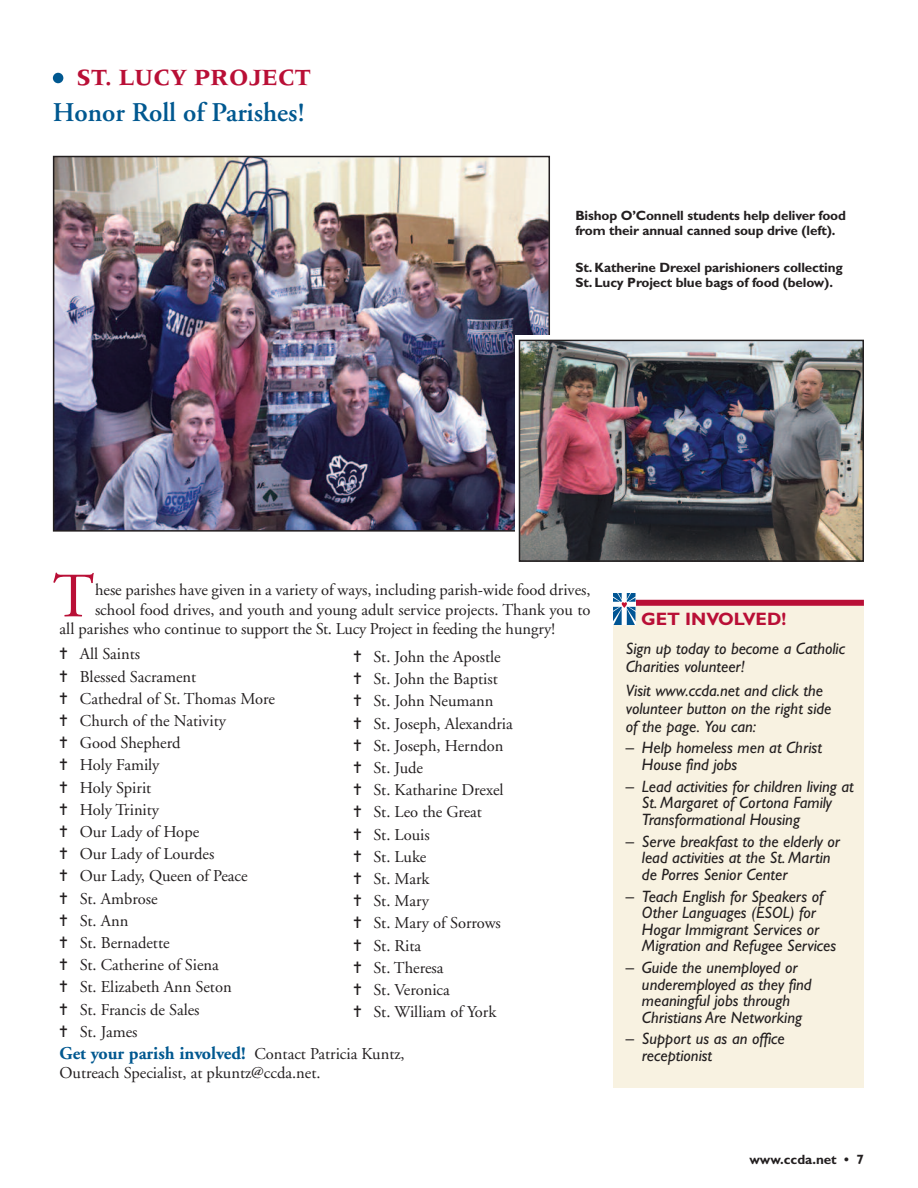
<style>
.page{position:relative;width:918px;height:1188px;background:#fff}
.page>*{position:absolute;margin:0;border:0;box-sizing:border-box;transform-origin:0 0}
.t1{font:63px "Adobe Garamond";color:#b90f36}
.t2{font:600 27px "Adobe Garamond";color:#005890}
.t3{font:700 24px "Meridien";color:#b90f36}
.t4{font:700 18px "Adobe Garamond";color:#005890}
.t5{font:700 18px "Gill Sans";color:#b90f36}
.t6{font:16.5px/22.2px "Adobe Garamond";color:#231f20}
.t7{font:italic 16.5px/16.5px "Gill Sans";color:#231f20}
.t8{font:700 13.5px/15px "Gill Sans";letter-spacing:-.01em;color:#231f20}
.s1{font-weight:400;font-size:16.5px;color:#231f20}
</style>
<div class="page">
<div style="left:614px;top:603px;width:250px;height:484px;background:#f8f2e1"></div>
<div style="left:627px;top:600px;width:237px;height:6px;background:#b90f36"></div>
<svg style="left:613px;top:593px;width:23px;height:32px"></svg>
<div style="left:53px;top:73px;width:10px;height:10px;background:#005890;border-radius:50%"></div>
<img style="left:56px;top:159px;width:491px;height:370px">
<div style="left:53px;top:156px;width:497px;height:376px;border:2px solid #231f20"></div>
<svg style="left:515px;top:335px;width:104px;height:208px"></svg>
<img style="left:522px;top:343px;width:339px;height:216px">
<div style="left:519px;top:340px;width:345px;height:222px;border:2px solid #231f20"></div>
<h3 class="t3" style="left:76px;top:68px;width:236px">ST. LUCY PROJECT</h3>
<h2 class="t2" style="left:53px;top:102px;width:254px">Honor Roll of Parishes!</h2>
<p class="t8" style="left:575px;top:210px;width:272px">Bishop O’Connell students help deliver food from their annual canned soup drive (left).</p>
<p class="t8" style="left:575px;top:261px;width:269px">St. Katherine Drexel parishioners collecting<br>St. Lucy Project blue bags of food (below).</p>
<h1 class="t1" style="left:53px;top:571px;width:43px">T</h1>
<p class="t6" style="left:95px;top:581px;width:497px">hese parishes have given in a variety of ways, including parish-wide food drives,</p>
<p class="t6" style="left:95px;top:600px;width:497px">school food drives, and youth and young adult service projects. Thank you to</p>
<p class="t6" style="left:60px;top:620px;width:497px">all parishes who continue to support the St. Lucy Project in feeding the hungry!</p>
<p class="t6" style="left:60px;top:644px;width:217px">✝ All Saints<br>✝ Blessed Sacrament<br>✝ Cathedral of St. Thomas More ✝ Church of the Nativity<br>✝ Good Shepherd<br>✝ Holy Family<br>✝ Holy Spirit<br>✝ Holy Trinity<br>✝ Our Lady of Hope<br>✝ Our Lady of Lourdes<br>✝ Our Lady, Queen of Peace<br>✝ St. Ambrose<br>✝ St. Ann<br>✝ St. Bernadette<br>✝ St. Catherine of Siena<br>✝ St. Elizabeth Ann Seton<br>✝ St. Francis de Sales<br>✝ St. James</p>
<p class="t4" style="left:60px;top:1046px;width:347px">Get your parish involved! <span class="s1">Contact Patricia Kuntz,</span></p>
<p class="t6" style="left:60px;top:1064px;width:262px">Outreach Specialist, at pkuntz@ccda.net.</p>
<p class="t6" style="left:353px;top:647px;width:161px">✝ St. John the Apostle ✝ St. John the Baptist<br>✝ St. John Neumann<br>✝ St. Joseph, Alexandria ✝ St. Joseph, Herndon ✝ St. Jude<br>✝ St. Katharine Drexel ✝ St. Leo the Great<br>✝ St. Louis<br>✝ St. Luke<br>✝ St. Mark<br>✝ St. Mary<br>✝ St. Mary of Sorrows ✝ St. Rita<br>✝ St. Theresa<br>✝ St. Veronica<br>✝ St. William of York</p>
<p class="t5" style="left:641px;top:612px;width:147px">GET INVOLVED!</p>
<p class="t7" style="left:626px;top:641px;width:221px;line-height:18px">Sign up today to become a Catholic<br>Charities volunteer!</p>
<p class="t7" style="left:626px;top:683px;width:207px;line-height:18px">Visit www.ccda.net and click the volunteer button on the right side of the page. You can:</p>
<p class="t7" style="left:642px;top:741px;width:182px;text-indent:-16px">– Help homeless men at Christ<br>House find jobs</p>
<p class="t7" style="left:642px;top:780px;width:213px;text-indent:-16px">– Lead activities for children living at<br>St. Margaret of Cortona Family<br>Transformational Housing</p>
<p class="t7" style="left:642px;top:834px;width:200px;text-indent:-16px">– Serve breakfast to the elderly or lead activities at the St. Martin de Porres Senior Center</p>
<p class="t7" style="left:642px;top:889px;width:196px;text-indent:-16px">– Teach English for Speakers of<br>Other Languages (ESOL) for<br>Hogar Immigrant Services or<br>Migration and Refugee Services</p>
<p class="t7" style="left:642px;top:961px;width:171px;text-indent:-16px">– Guide the unemployed or underemployed as they find meaningful jobs through<br>Christians Are Networking</p>
<p class="t7" style="left:642px;top:1032px;width:144px;text-indent:-16px">– Support us as an office receptionist</p>
<p class="t8" style="left:749px;top:1153px;width:116px">www.ccda.net • 7</p>
</div>
